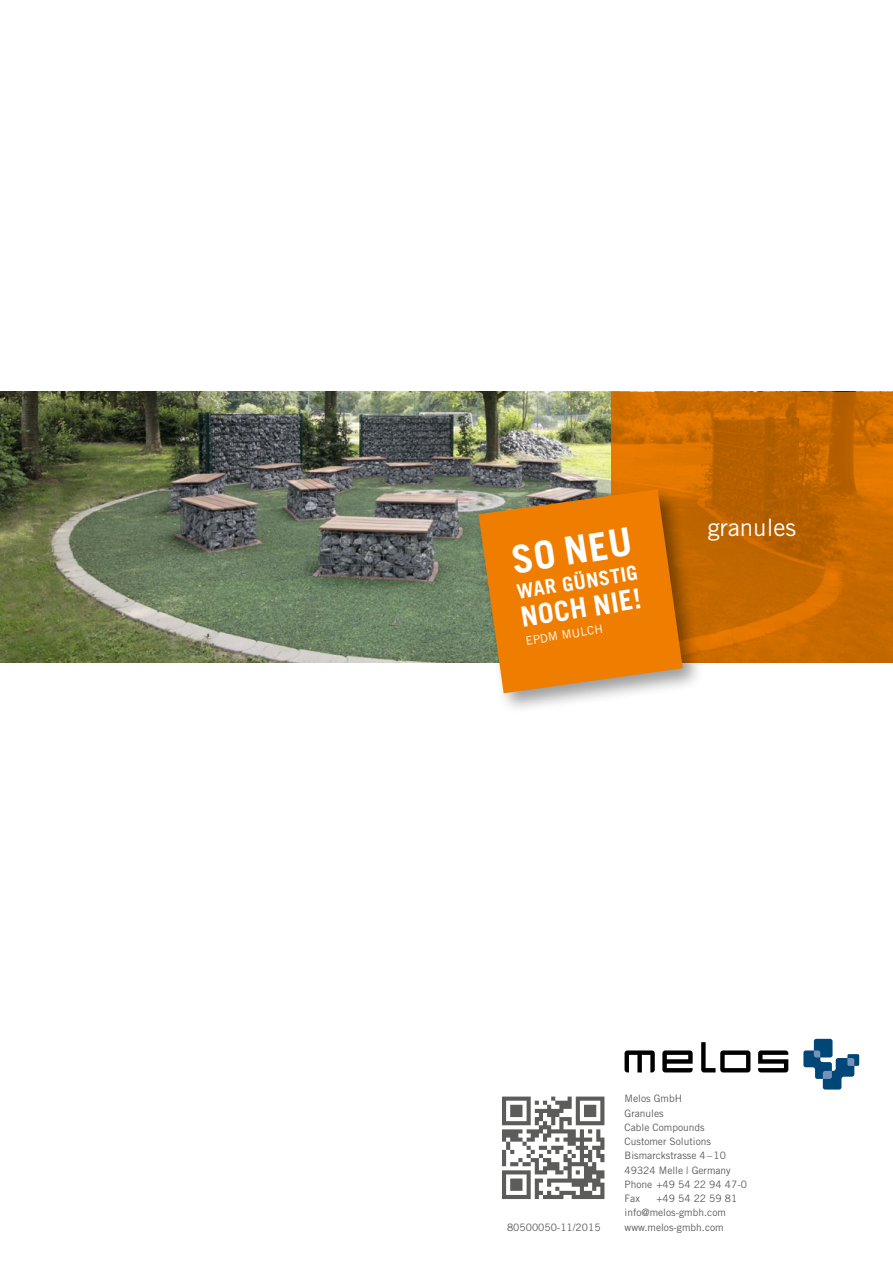
<style>
.page{position:relative;width:893px;height:1263px;background:#fff}
.page>*{position:absolute;margin:0;border:0;box-sizing:border-box;transform-origin:0 0}
.t1{font:700 38.7px "Trade Gothic LT Std";color:#fff}
.t2{font:700 27.75px "Trade Gothic LT Std";color:#fff}
.t3{font:24.15px "Trade Gothic LT Std";color:#fff}
.t4{font:700 20.1px "Trade Gothic LT Std";color:#fff}
.t5{font:11.7px "Trade Gothic LT Std";color:#fff}
.t6{font:10.2px/14.2px "Trade Gothic LT Std";color:#5c5c5b}
</style>
<div class="page">
<img style="left:0;top:392px;width:611px;height:270px">
<svg style="left:662px;top:1050px;width:31px;height:22px"></svg>
<svg style="left:625px;top:1050px;width:30px;height:22px"></svg>
<svg style="left:701px;top:1042px;width:49px;height:30px"></svg>
<svg style="left:758px;top:1050px;width:30px;height:22px"></svg>
<svg style="left:803px;top:1039px;width:56px;height:50px"></svg>
<svg style="left:611px;top:392px;width:282px;height:270px"></svg>
<div style="left:474px;top:484px;width:230px;height:231px;background:#000;opacity:.4"></div>
<svg style="left:478px;top:489px;width:205px;height:204px"></svg>
<svg style="left:502px;top:1096px;width:102px;height:103px"></svg>
<h1 class="t1" style="left:508px;top:536px;width:123px;rotate:-9deg">SO NEU</h1>
<h3 class="t4" style="left:515px;top:579px;width:124px;rotate:-9deg">WAR GÜNSTIG</h3>
<h2 class="t2" style="left:518px;top:600px;width:123px;rotate:-9deg">NOCH NIE!</h2>
<p class="t5" style="left:525px;top:634px;width:79px;rotate:-9deg">EPDM MULCH</p>
<h3 class="t3" style="left:708px;top:512px;width:90px">granules</h3>
<p class="t6" style="left:507px;top:1220px;width:95px">80500050-11/2015</p>
<p class="t6" style="left:625px;top:1091px;width:124px">Melos GmbH<br>Granules<br>Cable Compounds<br>Customer Solutions<br>Bismarckstrasse 4–10<br>49324 Melle | Germany<br>Phone +49 54 22 94 47-0<br>Fax</p>
<p class="t6" style="left:625px;top:1191px;width:114px;text-indent:32px">+49 54 22 59 81 info@melos-gmbh.com www.melos-gmbh.com</p>
</div>
